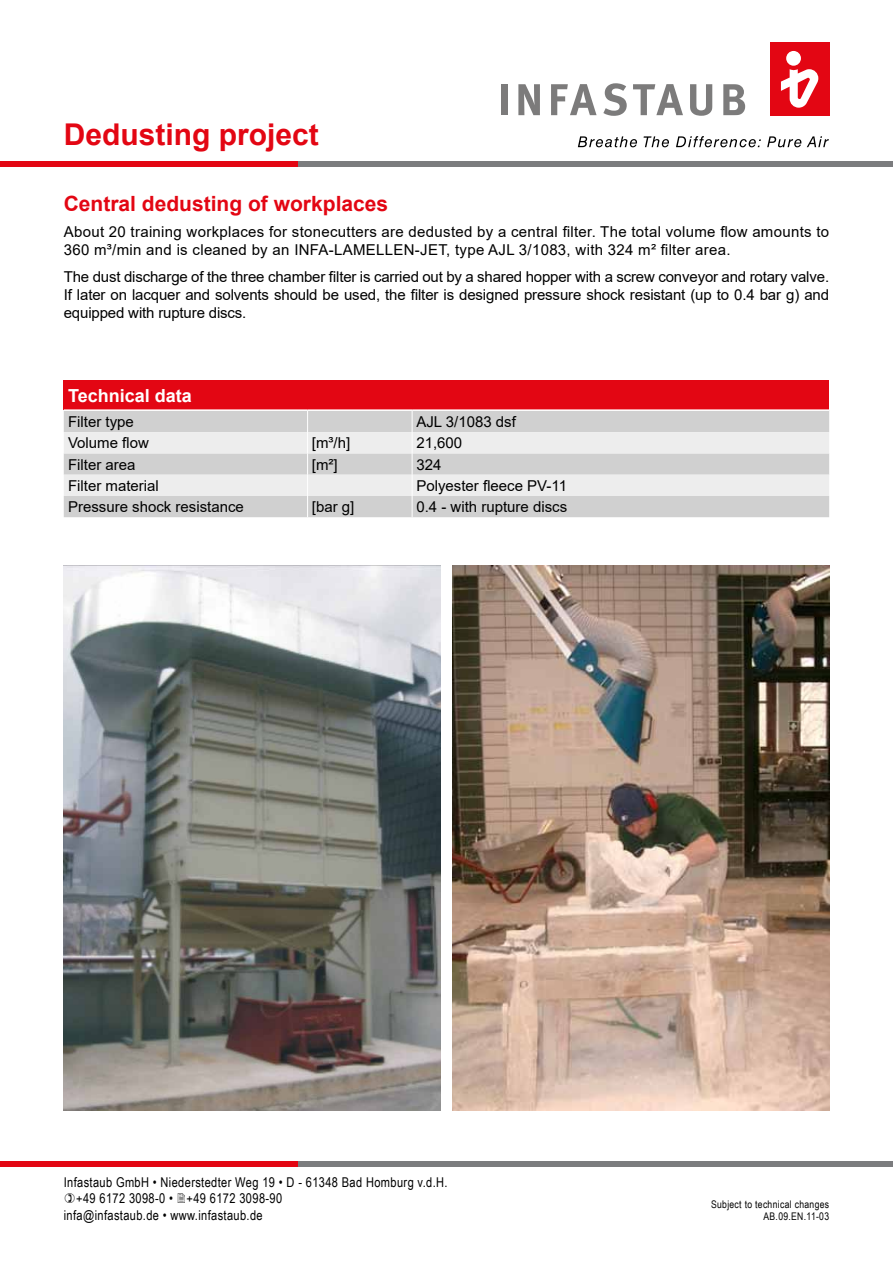
<style>
.page{position:relative;width:893px;height:1263px;background:#fff}
.page>*{position:absolute;margin:0;border:0;box-sizing:border-box;transform-origin:0 0}
.t1{font:700 30px "Arial";color:#e30613}
.t2{font:700 21px "Arial";color:#e30613}
.t3{font:700 18px "Arial";color:#fff}
.t4{font:15px/18px "Arial";color:#000;text-align:justify}
.t5{font:15px/18px "Arial";letter-spacing:.02em;color:#000}
.t6{font:13.5px "Arial Narrow";letter-spacing:.025em;color:#000}
.t7{font:10.5px/12.6px "Arial Narrow";letter-spacing:.03em;color:#000;text-align:right}
</style>
<div class="page">
<svg style="left:578px;top:136px;width:59px;height:11px"></svg>
<svg style="left:644px;top:136px;width:25px;height:11px"></svg>
<svg style="left:676px;top:136px;width:85px;height:11px"></svg>
<svg style="left:767px;top:136px;width:34px;height:11px"></svg>
<svg style="left:807px;top:136px;width:22px;height:11px"></svg>
<div style="left:501px;top:84px;width:6px;height:31px;background:#7c7b7b"></div>
<svg style="left:518px;top:84px;width:22px;height:31px"></svg>
<svg style="left:551px;top:84px;width:46px;height:31px"></svg>
<svg style="left:603px;top:83px;width:24px;height:33px"></svg>
<svg style="left:633px;top:84px;width:50px;height:31px"></svg>
<svg style="left:690px;top:84px;width:22px;height:32px"></svg>
<svg style="left:723px;top:84px;width:22px;height:31px"></svg>
<div style="left:770px;top:43px;width:59px;height:73px;background:#e30613"></div>
<div style="left:786px;top:51px;width:15px;height:15px;background:#fff;border-radius:50%"></div>
<svg style="left:781px;top:69px;width:37px;height:39px"></svg>
<div style="left:298px;top:1161px;width:595px;height:5px;background:#7b7c7e"></div>
<div style="left:0;top:1161px;width:298px;height:5px;background:#e30613"></div>
<div style="left:298px;top:162px;width:595px;height:5px;background:#7b7c7e"></div>
<div style="left:0;top:162px;width:298px;height:5px;background:#e30613"></div>
<div style="left:64px;top:380px;width:765px;height:30px;background:#e30613"></div>
<div style="left:64px;top:411px;width:765px;height:106px;background:#d0d0d0"></div>
<svg style="left:64px;top:432px;width:765px;height:64px;background:#e3e3e3"></svg>
<hr style="left:64px;top:409px;width:244px;height:2px;background:#fff">
<hr style="left:308px;top:409px;width:104px;height:2px;background:#fff">
<hr style="left:412px;top:409px;width:417px;height:2px;background:#fff">
<svg style="left:307px;top:411px;width:1px;height:106px"></svg>
<svg style="left:412px;top:411px;width:1px;height:106px"></svg>
<img style="left:64px;top:566px;width:376px;height:544px">
<img style="left:453px;top:566px;width:376px;height:544px">
<h1 class="t1" style="left:64px;top:113px;width:257px">Dedusting project</h1>
<h2 class="t2" style="left:64px;top:189px;width:326px">Central dedusting of workplaces</h2>
<p class="t5" style="left:64px;top:223px;width:767px">About 20 training workplaces for stonecutters are dedusted by a central filter. The total volume flow amounts to<br>360 m³/min and is cleaned by an INFA-LAMELLEN-JET, type AJL 3/1083, with 324 m² filter area.</p>
<p class="t4" style="left:64px;top:268px;width:767px">The dust discharge of the three chamber filter is carried out by a shared hopper with a screw conveyor and rotary valve.<br>If later on lacquer and solvents should be used, the filter is designed pressure shock resistant (up to 0.4 bar g) and equipped with rupture discs.</p>
<p class="t3" style="left:68px;top:383px;width:125px">Technical data</p>
<p class="t4" style="left:68px;top:413px;width:67px">Filter type</p>
<p class="t4" style="left:416px;top:413px;width:101px">AJL 3/1083 dsf</p>
<p class="t4" style="left:68px;top:434px;width:82px">Volume flow</p>
<p class="t4" style="left:312px;top:434px;width:40px">[m³/h]</p>
<p class="t4" style="left:416px;top:434px;width:47px">21,600</p>
<p class="t4" style="left:68px;top:455px;width:69px">Filter area</p>
<p class="t4" style="left:312px;top:455px;width:27px">[m²]</p>
<p class="t4" style="left:416px;top:455px;width:27px">324</p>
<p class="t4" style="left:68px;top:476px;width:92px">Filter material</p>
<p class="t4" style="left:416px;top:476px;width:152px">Polyester fleece PV-11</p>
<p class="t4" style="left:68px;top:498px;width:177px">Pressure shock resistance</p>
<p class="t4" style="left:312px;top:498px;width:44px">[bar g]</p>
<p class="t4" style="left:416px;top:498px;width:152px">0.4 - with rupture discs</p>
<p class="t6" style="left:64px;top:1172px;width:385px">Infastaub GmbH • Niederstedter Weg 19 • D - 61348 Bad Homburg v.d.H.</p>
<p class="t6" style="left:76px;top:1188px;width:208px">+49 6172 3098-0 • +49 6172 3098-90</p>
<p class="t6" style="left:64px;top:1205px;width:200px">infa@infastaub.de • www.infastaub.de</p>
<p class="t7" style="left:711px;top:1197px;width:120px">Subject to technical changes<br>AB.09.EN.11-03</p>
</div>
